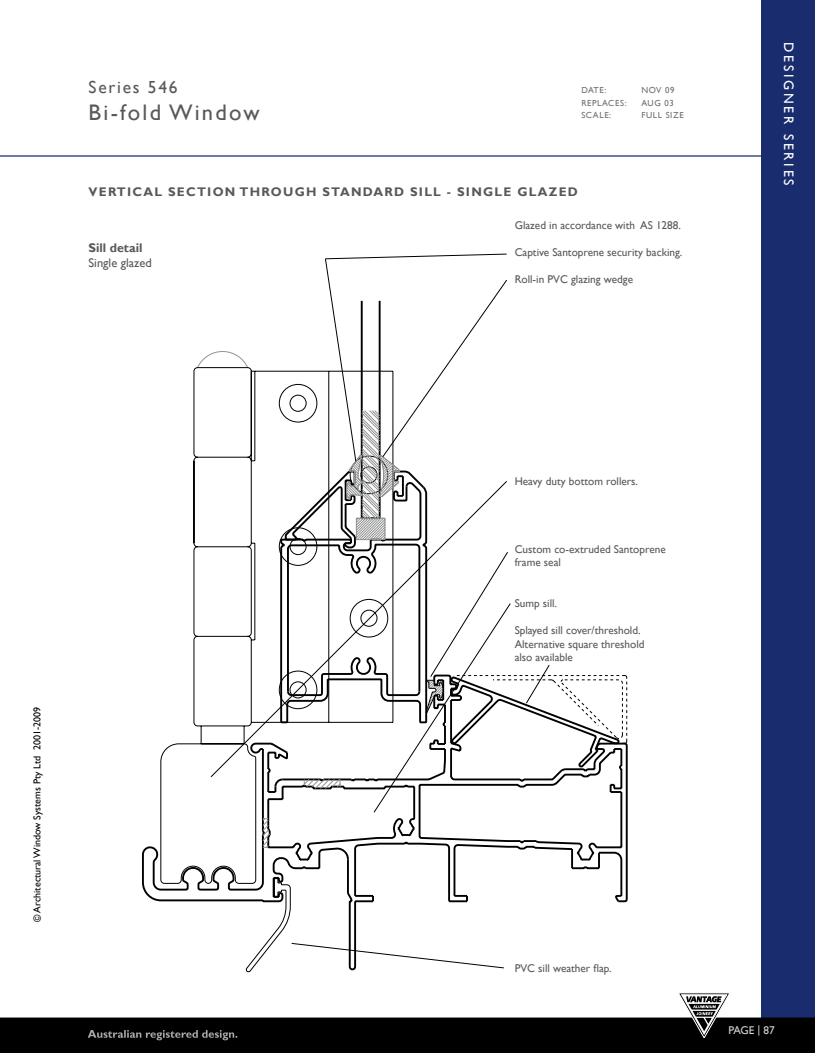
<style>
.page{position:relative;width:815px;height:1053px;background:#fff}
.page>*{position:absolute;margin:0;border:0;box-sizing:border-box;transform-origin:0 0}
.t1{font:22.5px "Gill Sans";letter-spacing:.1em;color:#58595b}
.t2{font:17.5px "Gill Sans";letter-spacing:.1em;color:#58595b}
.t3{font:13.75px "Gill Sans";letter-spacing:.2em;color:#fff}
.t4{font:700 12.5px "Gill Sans";letter-spacing:.1em;color:#58595b}
.t5{font:12.5px "Gill Sans";color:#58595b}
.t6{font:700 12.5px "Gill Sans";color:#58595b}
.t7{font:11.25px/13.5px "Gill Sans";color:#58595b}
.t8{font:11.25px "Gill Sans";letter-spacing:-.02em;color:#d1d3d4}
.t9{font:10px "Gill Sans";color:#000}
.t10{font:8.75px "Gill Sans";letter-spacing:.07em;color:#6d6f71}
</style>
<div class="page">
<div style="left:761px;top:0;width:54px;height:1052px;background:#192c6d"></div>
<hr style="left:0;top:155px;width:772px;height:2px;background:#192c6d">
<svg style="left:0;top:993px;width:815px;height:59px"></svg>
<svg style="left:142px;top:812px;width:481px;height:91px"></svg>
<svg style="left:160px;top:367px;width:284px;height:605px"></svg>
<svg style="left:262px;top:410px;width:138px;height:437px"></svg>
<svg style="left:325px;top:254px;width:182px;height:207px"></svg>
<svg style="left:211px;top:481px;width:296px;height:296px"></svg>
<svg style="left:374px;top:551px;width:253px;height:261px"></svg>
<svg style="left:291px;top:942px;width:213px;height:26px"></svg>
<h2 class="t2" style="left:89px;top:77px;width:91px">Series 546</h2>
<h1 class="t1" style="left:89px;top:100px;width:173px">Bi-fold Window</h1>
<p class="t10" style="left:581px;top:85px;width:13px">Date</p>
<p class="t10" style="left:604px;top:85px;width:3px">:</p>
<p class="t10" style="left:641px;top:85px;width:35px">NOV 09</p>
<p class="t10" style="left:581px;top:97px;width:13px">Replaces</p>
<p class="t10" style="left:625px;top:97px;width:12px">: aug</p>
<p class="t10" style="left:665px;top:97px;width:11px">03</p>
<p class="t10" style="left:581px;top:110px;width:12px">Scale</p>
<p class="t10" style="left:609px;top:110px;width:3px">:</p>
<p class="t10" style="left:641px;top:110px;width:44px">FULL SIZE</p>
<p class="t4" style="left:89px;top:184px;width:489px">VERTICAL SECTION THROUGH STANDARD SILL - SINGLE GLAZED</p>
<p class="t7" style="left:515px;top:218px;width:168px">Glazed in accordance with AS 1288.</p>
<p class="t7" style="left:515px;top:245px;width:169px">Captive Santoprene security backing.</p>
<p class="t7" style="left:515px;top:272px;width:120px">Roll-in PVC glazing wedge</p>
<p class="t6" style="left:89px;top:240px;width:55px">Sill detail</p>
<p class="t5" style="left:89px;top:255px;width:65px">Single glazed</p>
<p class="t3" style="left:797px;top:42px;width:145px;rotate:90deg">DESIGNER SERIES</p>
<p class="t9" style="left:31px;top:921px;width:216px;rotate:-90deg">© Architectural Window Systems Pty Ltd 2001-2009</p>
<p class="t7" style="left:515px;top:475px;width:125px">Heavy duty bottom rollers.</p>
<p class="t7" style="left:515px;top:542px;width:153px">Custom co-extruded Santoprene frame seal</p>
<p class="t7" style="left:515px;top:596px;width:44px">Sump sill.</p>
<p class="t7" style="left:515px;top:623px;width:131px">Splayed sill cover/threshold.<br>Alternative square threshold also available</p>
<p class="t7" style="left:515px;top:961px;width:98px">PVC sill weather flap.</p>
<p class="t8" style="left:729px;top:1023px;width:48px">PAGE | 87</p>
</div>
